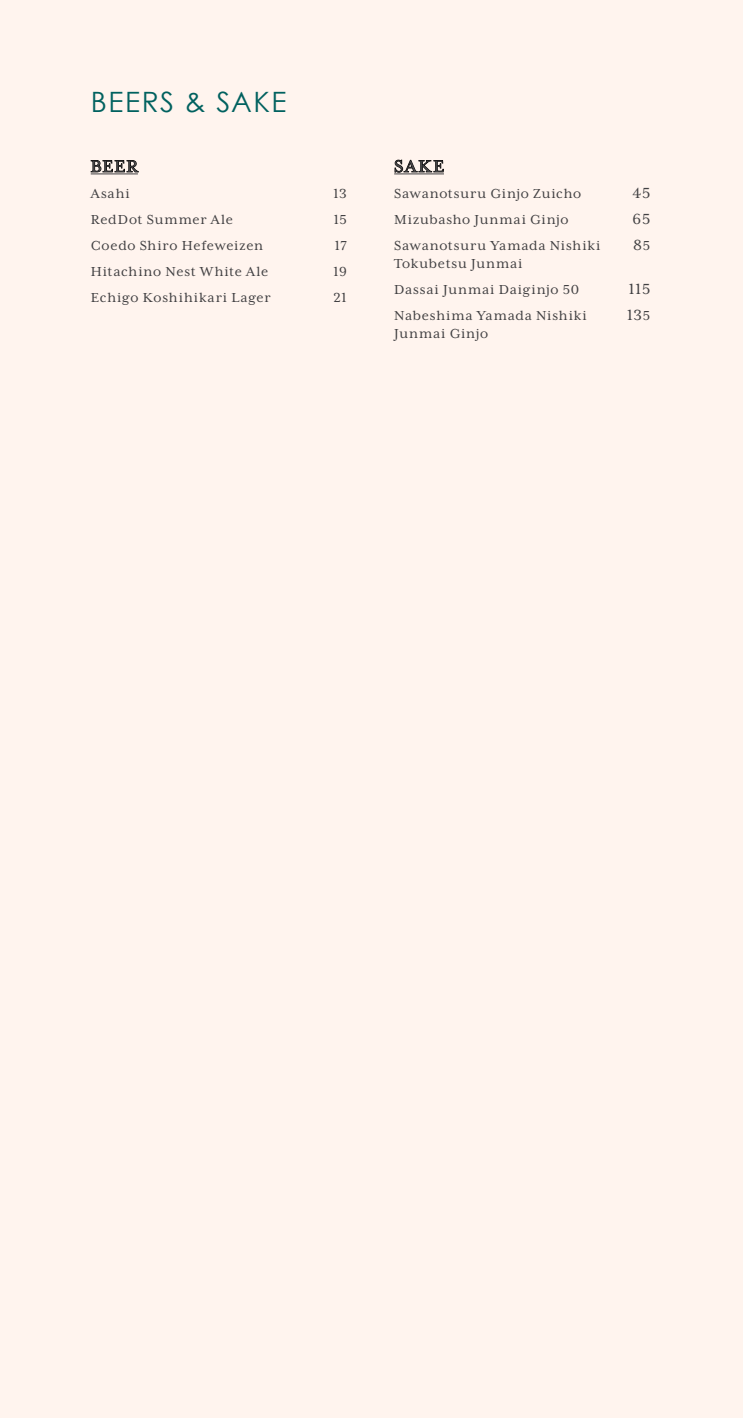
<style>
.page{position:relative;width:743px;height:1418px;background:#fff}
.page>*{position:absolute;margin:0;border:0;box-sizing:border-box;transform-origin:0 0}
.t1{font:28px "Century Gothic";letter-spacing:.05em;color:#00615f}
.t2{font:19px "Mrs Eaves XL Serif OT";letter-spacing:.095em;color:#414042}
.t3{font:16.8px "Mrs Eaves XL Serif OT";letter-spacing:.04em;color:#414042}
.t4{font:15px/26px "Mrs Eaves XL Serif OT";letter-spacing:.055em;color:#414042}
.s1{font-size:15px}
</style>
<div class="page">
<div style="left:0;top:0;width:743px;height:1417px;background:#fff4ee"></div>
<hr style="left:91px;top:173px;width:47px;height:1px;background:#414042">
<svg style="left:91px;top:160px;width:48px;height:12px"></svg>
<hr style="left:394px;top:173px;width:50px;height:1px;background:#414042">
<svg style="left:395px;top:160px;width:49px;height:13px"></svg>
<h1 class="t1" style="left:91px;top:85px;width:197px">BEERS &amp; SAKE</h1>
<p class="t2" style="left:91px;top:157px;width:25px">BEER</p>
<p class="t4" style="left:91px;top:180px;width:40px">Asahi</p>
<p class="t4" style="left:333px;top:180px;width:15px">13</p>
<p class="t4" style="left:91px;top:206px;width:144px">RedDot Summer Ale</p>
<p class="t4" style="left:334px;top:206px;width:15px">15</p>
<p class="t4" style="left:91px;top:232px;width:174px">Coedo Shiro Hefeweizen</p>
<p class="t4" style="left:335px;top:232px;width:13px">17</p>
<p class="t4" style="left:91px;top:258px;width:179px">Hitachino Nest White Ale</p>
<p class="t4" style="left:333px;top:258px;width:15px">19</p>
<p class="t4" style="left:91px;top:284px;width:181px">Echigo Koshihikari Lager</p>
<p class="t4" style="left:333px;top:284px;width:15px">21</p>
<p class="t2" style="left:394px;top:157px;width:50px">SAKE</p>
<p class="t4" style="left:394px;top:180px;width:188px">Sawanotsuru Ginjo Zuicho</p>
<p class="t3" style="left:632px;top:184px;width:19px">45</p>
<p class="t4" style="left:394px;top:206px;width:176px">Mizubasho Junmai Ginjo</p>
<p class="t3" style="left:632px;top:210px;width:19px">65</p>
<p class="t4" style="left:394px;top:232px;width:208px">Sawanotsuru Yamada Nishiki</p>
<p class="t3" style="left:633px;top:236px;width:19px">8<span class="s1">5</span></p>
<p class="t4" style="left:394px;top:250px;width:187px">Tokubetsu Junmai<br>Dassai Junmai Daiginjo 50</p>
<p class="t3" style="left:629px;top:280px;width:23px">115</p>
<p class="t4" style="left:394px;top:302px;width:194px">Nabeshima Yamada Nishiki</p>
<p class="t3" style="left:627px;top:306px;width:25px">13<span class="s1">5</span></p>
<p class="t4" style="left:394px;top:320px;width:96px">Junmai Ginjo</p>
</div>
